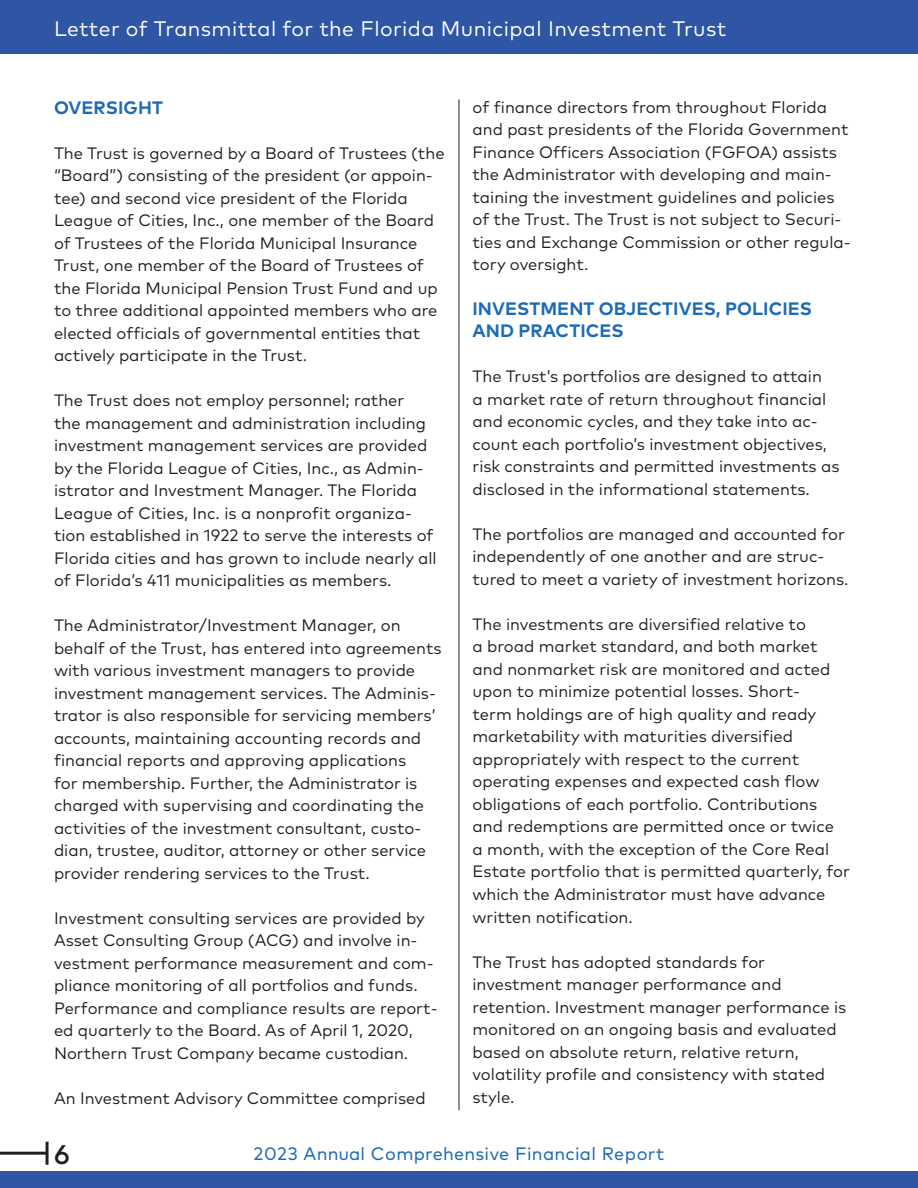
<style>
.page{position:relative;width:918px;height:1188px;background:#fff}
.page>*{position:absolute;margin:0;border:0;box-sizing:border-box;transform-origin:0 0}
.t1{font:500 27px "Mark Pro";color:#231f20}
.t2{font:21px "Mark Pro";letter-spacing:.02em;color:#fff}
.t3{font:700 18px/22.5px "Mark Pro";letter-spacing:.005em;color:#1d6ab5}
.t4{font:18px "Mark Pro";letter-spacing:.01em;color:#1d6ab5}
.t5{font:16.5px/22.5px "Mark Pro";color:#231f20}
</style>
<div class="page">
<div style="left:0;top:1172px;width:918px;height:16px;background:#2e56a4"></div>
<div style="left:0;top:0;width:918px;height:54px;background:#2e56a4"></div>
<hr style="left:0;top:1152px;width:48px;height:3px;background:#231f20">
<hr style="left:46px;top:1142px;width:3px;height:23px;background:#231f20">
<hr style="left:459px;top:99px;width:1px;height:1011px;background:#231f20">
<p class="t2" style="left:54px;top:13px;width:674px">Letter of Transmittal for the Florida Municipal Investment Trust</p>
<p class="t3" style="left:54px;top:94px;width:110px">OVERSIGHT</p>
<p class="t5" style="left:54px;top:140px;width:392px">The Trust is governed by a Board of Trustees (the “Board”) consisting of the president (or appoin&shy;tee) and second vice president of the Florida League of Cities, Inc., one member of the Board of Trustees of the Florida Municipal Insurance Trust, one member of the Board of Trustees of the Florida Municipal Pension Trust Fund and up to three additional appointed members who are elected officials of governmental entities that actively participate in the Trust.</p>
<p class="t5" style="left:54px;top:388px;width:384px">The Trust does not employ personnel; rather<br>the management and administration including investment management services are provided by the Florida League of Cities, Inc., as Admin&shy;istrator and Investment Manager. The Florida League of Cities, Inc. is a nonprofit organiza&shy;tion established in 1922 to serve the interests of Florida cities and has grown to include nearly all of Florida’s 411 municipalities as members.</p>
<p class="t5" style="left:54px;top:613px;width:389px">The Administrator/Investment Manager, on behalf of the Trust, has entered into agreements with various investment managers to provide investment management services. The Adminis&shy;trator is also responsible for servicing members’ accounts, maintaining accounting records and financial reports and approving applications<br>for membership. Further, the Administrator is charged with supervising and coordinating the activities of the investment consultant, custo&shy;dian, trustee, auditor, attorney or other service provider rendering services to the Trust.</p>
<p class="t5" style="left:54px;top:905px;width:385px">Investment consulting services are provided by Asset Consulting Group (ACG) and involve in&shy;vestment performance measurement and com&shy;pliance monitoring of all portfolios and funds.<br>Performance and compliance results are report&shy;ed quarterly to the Board. As of April 1, 2020, Northern Trust Company became custodian.</p>
<p class="t5" style="left:54px;top:1085px;width:373px">An Investment Advisory Committee comprised</p>
<p class="t5" style="left:473px;top:94px;width:380px">of finance directors from throughout Florida and past presidents of the Florida Government Finance Officers Association (FGFOA) assists the Administrator with developing and main&shy;taining the investment guidelines and policies of the Trust. The Trust is not subject to Securi&shy;ties and Exchange Commission or other regula&shy;tory oversight.</p>
<p class="t3" style="left:473px;top:296px;width:341px">INVESTMENT OBJECTIVES, POLICIES<br>AND PRACTICES</p>
<p class="t5" style="left:472px;top:364px;width:369px">The Trust’s portfolios are designed to attain<br>a market rate of return throughout financial and economic cycles, and they take into ac&shy;count each portfolio’s investment objectives, risk constraints and permitted investments as disclosed in the informational statements.</p>
<p class="t5" style="left:472px;top:522px;width:378px">The portfolios are managed and accounted for independently of one another and are struc&shy;tured to meet a variety of investment horizons.</p>
<p class="t5" style="left:472px;top:612px;width:379px">The investments are diversified relative to<br>a broad market standard, and both market and nonmarket risk are monitored and acted upon to minimize potential losses. Short-<br>term holdings are of high quality and ready marketability with maturities diversified appropriately with respect to the current operating expenses and expected cash flow obligations of each portfolio. Contributions and redemptions are permitted once or twice<br>a month, with the exception of the Core Real Estate portfolio that is permitted quarterly, for which the Administrator must have advance written notification.</p>
<p class="t5" style="left:472px;top:949px;width:375px">The Trust has adopted standards for investment manager performance and retention. Investment manager performance is monitored on an ongoing basis and evaluated based on absolute return, relative return, volatility profile and consistency with stated style.</p>
<h1 class="t1" style="left:54px;top:1134px;width:17px">6</h1>
<p class="t4" style="left:254px;top:1140px;width:412px">2023 Annual Comprehensive Financial Report</p>
</div>
